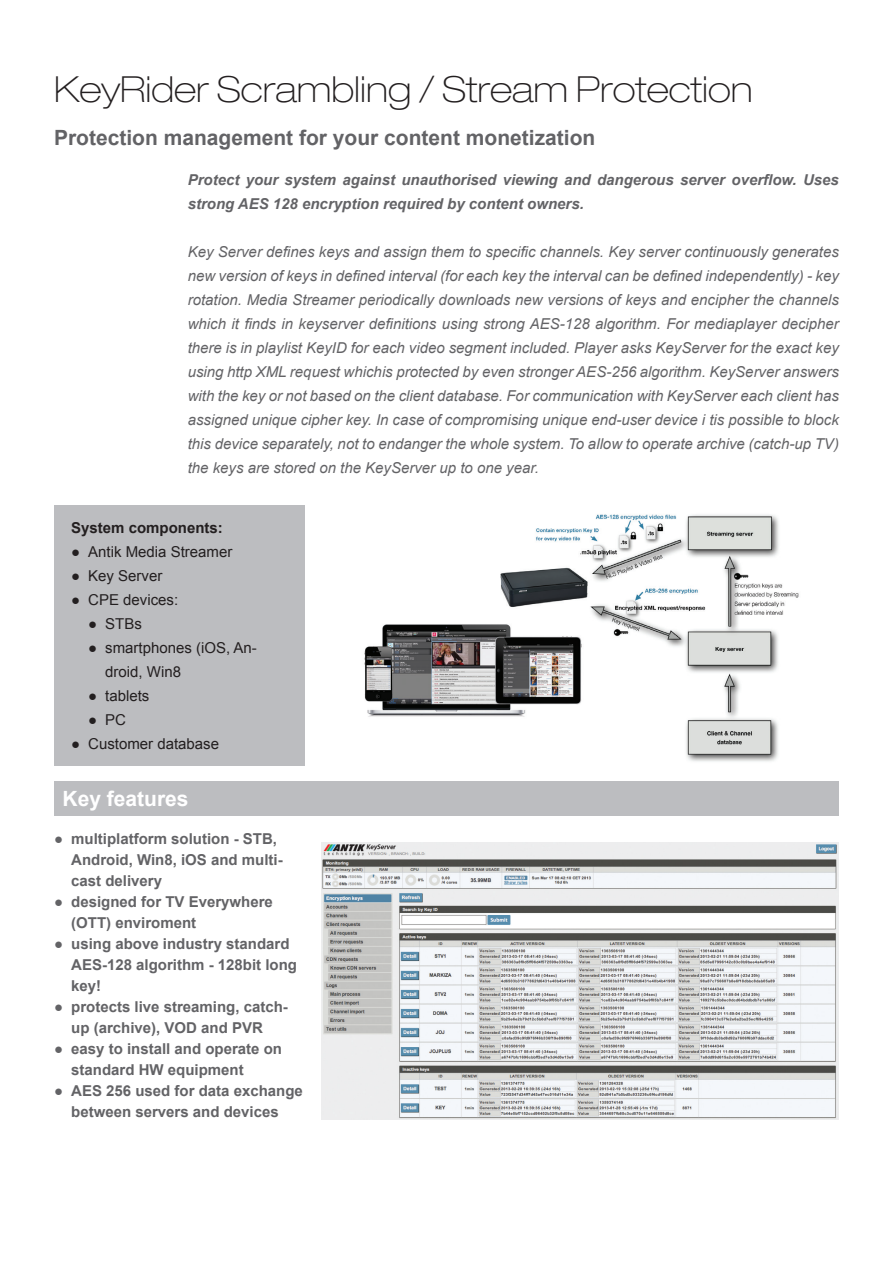
<style>
.page{position:relative;width:893px;height:1263px;background:#fff}
.page>*{position:absolute;margin:0;border:0;box-sizing:border-box;transform-origin:0 0}
.t1{font:100 expanded 36px "Helvetica Neue LT Pro";color:#231f20}
.t2{font:700 21px "Arial";color:#636366}
.t3{font:700 21px "Arial";color:#fff}
.t4{font:italic 15px/24px "Arial";color:#636366;text-align:justify}
.t5{font:700 15px/21px "Arial";color:#636366}
.t6{font:italic 700 15px/24px "Arial";color:#636366}
.t7{font:15px/24px "Arial";color:#231f20}
.t8{font:700 15px "Arial";color:#231f20}
.s1{font-weight:700}
</style>
<div class="page">
<div style="left:54px;top:781px;width:785px;height:34px;background:#bcbdc0"></div>
<img style="left:364px;top:514px;width:435px;height:248px">
<img style="left:321px;top:843px;width:518px;height:276px">
<div style="left:54px;top:505px;width:250px;height:261px;background:#bcbdc0"></div>
<h1 class="t1" style="left:54px;top:68px;width:700px">KeyRider Scrambling / Stream Protection</h1>
<h2 class="t2" style="left:54px;top:124px;width:543px">Protection management for your content monetization</h2>
<p class="t6" style="left:188px;top:168px;width:653px">Protect your system against unauthorised viewing and dangerous server overflow. Uses strong AES 128 encryption required by content owners.</p>
<p class="t4" style="left:188px;top:239px;width:653px">Key Server defines keys and assign them to specific channels. Key server continuously generates new version of keys in defined interval (for each key the interval can be defined independently) - key rotation. Media Streamer periodically downloads new versions of keys and encipher the channels which it finds in keyserver definitions using strong AES-128 algorithm. For mediaplayer decipher there is in playlist KeyID for each video segment included. Player asks KeyServer for the exact key using http XML request whichis protected by even stronger AES-256 algorithm. KeyServer answers with the key or not based on the client database. For communication with KeyServer each client has assigned unique cipher key. In case of compromising unique end-user device i tis possible to block this device separately, not to endanger the whole system. To allow to operate archive (catch-up TV) the keys are stored on the KeyServer up to one year.</p>
<p class="t8" style="left:71px;top:518px;width:153px">System components:</p>
<p class="t7" style="left:71px;top:540px;width:163px"><span class="s1">●</span> Antik Media Streamer</p>
<p class="t7" style="left:71px;top:564px;width:93px"><span class="s1">●</span> Key Server</p>
<p class="t7" style="left:71px;top:588px;width:109px"><span class="s1">●</span> CPE devices:</p>
<p class="t7" style="left:88px;top:612px;width:55px"><span class="s1">●</span> STBs</p>
<p class="t7" style="left:105px;top:636px;width:153px;text-indent:-17px"><span class="s1">●</span> smartphones (iOS, An&shy;droid, Win8</p>
<p class="t7" style="left:88px;top:684px;width:63px"><span class="s1">●</span> tablets</p>
<p class="t7" style="left:88px;top:708px;width:39px"><span class="s1">●</span> PC</p>
<p class="t7" style="left:71px;top:732px;width:149px"><span class="s1">●</span> Customer database</p>
<h2 class="t3" style="left:63px;top:784px;width:128px">Key features</h2>
<p class="t5" style="left:71px;top:828px;width:213px;text-indent:-17px">● multiplatform solution - STB,<br>Android, Win8, iOS and multi&shy;cast delivery</p>
<p class="t5" style="left:71px;top:891px;width:203px;text-indent:-17px">● designed for TV Everywhere (OTT) enviroment</p>
<p class="t5" style="left:71px;top:933px;width:227px;text-indent:-17px">● using above industry standard<br>AES-128 algorithm - 128bit long key!</p>
<p class="t5" style="left:54px;top:996px;width:235px;text-align:center">● protects live streaming, catch&shy;up (archive), VOD and PVR</p>
<p class="t5" style="left:71px;top:1038px;width:212px;text-indent:-17px">● easy to install and operate on standard HW equipment</p>
<p class="t5" style="left:54px;top:1080px;width:250px;text-align:center">● AES 256 used for data exchange between servers and devices</p>
</div>
